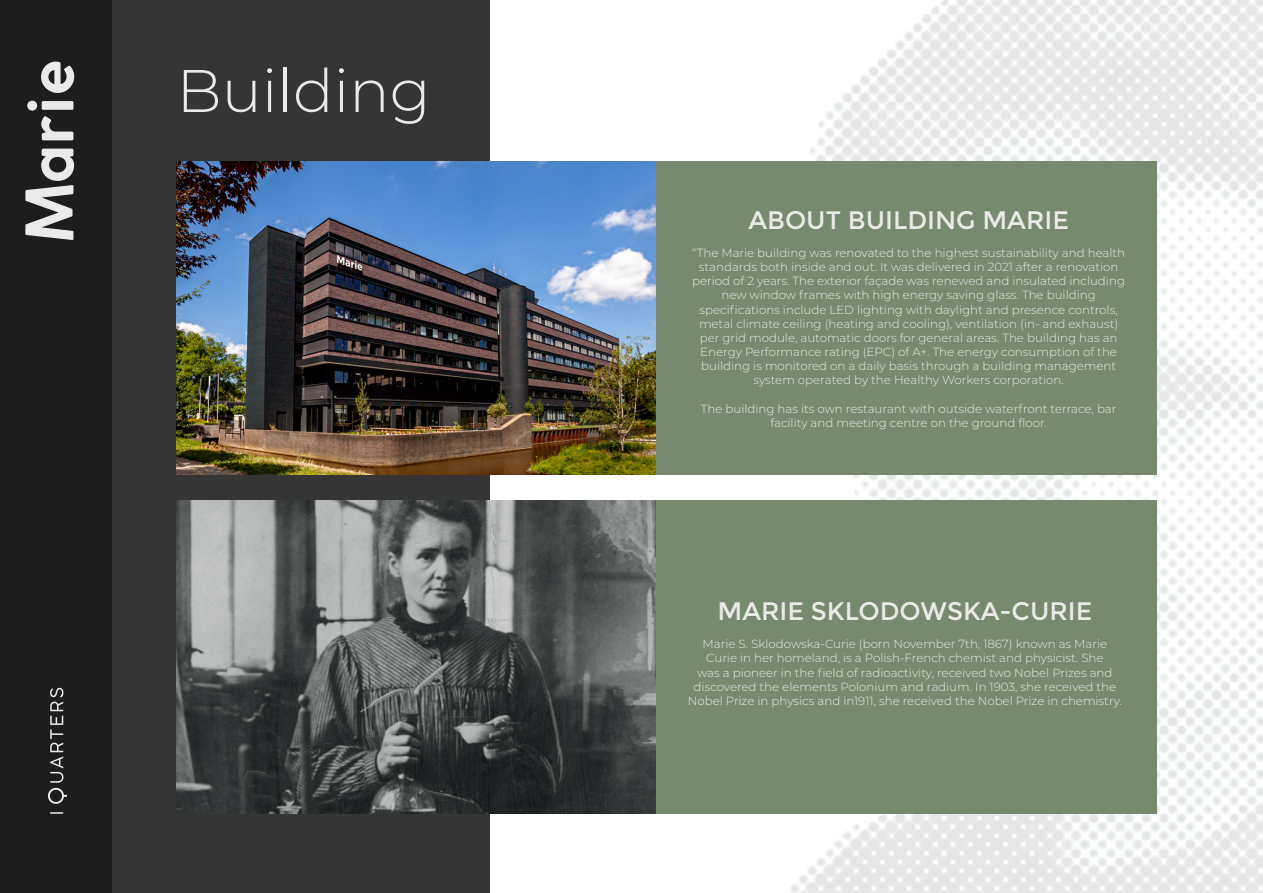
<style>
.page{position:relative;width:1263px;height:893px;background:#fff}
.page>*{position:absolute;margin:0;border:0;box-sizing:border-box;transform-origin:0 0}
.t1{font:700 64.65px "Coco Gothic";color:#ebeae9}
.t2{font:300 60px "Montserrat";color:#ebeae9}
.t3{font:25.28px "Montserrat";color:#ebeae9}
.t4{font:300 11.77px/14.2px "Montserrat";color:#ebeae9;text-align:center}
</style>
<div class="page">
<div style="left:0;top:0;width:489px;height:893px;background:#363536"></div>
<div style="left:0;top:0;width:112px;height:893px;background:#231f20"></div>
<svg style="left:48px;top:688px;width:19px;height:116px"></svg>
<svg style="left:50px;top:812px;width:13px;height:2px"></svg>
<img style="left:784px;top:0;width:479px;height:893px">
<div style="left:656px;top:501px;width:500px;height:313px;background:#77896f"></div>
<div style="left:656px;top:162px;width:500px;height:313px;background:#77896f"></div>
<img style="left:176px;top:501px;width:480px;height:313px">
<img style="left:176px;top:162px;width:480px;height:313px">
<p class="t1" style="left:1px;top:243px;width:186px;rotate:-90deg">Marie</p>
<p class="t2" style="left:176px;top:50px;width:256px">Building</p>
<p class="t3" style="left:748px;top:205px;width:322px">ABOUT BUILDING MARIE</p>
<p class="t4" style="left:692px;top:245px;width:434px">“The Marie building was renovated to the highest sustainability and health standards both inside and out. It was delivered in 2021 after a renovation period of 2 years. The exterior façade was renewed and insulated including new window frames with high energy saving glass. The building specifications include LED lighting with daylight and presence controls, metal climate ceiling (heating and cooling), ventilation (in- and exhaust) per grid module, automatic doors for general areas. The building has an Energy Performance rating (EPC) of A+. The energy consumption of the building is monitored on a daily basis through a building management system operated by the Healthy Workers corporation.</p>
<p class="t4" style="left:701px;top:401px;width:417px">The building has its own restaurant with outside waterfront terrace, bar facility and meeting centre on the ground floor.</p>
<p class="t3" style="left:717px;top:596px;width:376px">MARIE SKLODOWSKA-CURIE</p>
<p class="t4" style="left:688px;top:637px;width:436px">Marie S. Sklodowska-Curie (born November 7th, 1867) known as Marie Curie in her homeland, is a Polish-French chemist and physicist. She<br>was a pioneer in the field of radioactivity, received two Nobel Prizes and discovered the elements Polonium and radium. In 1903, she received the Nobel Prize in physics and in1911, she received the Nobel Prize in chemistry.</p>
</div>
